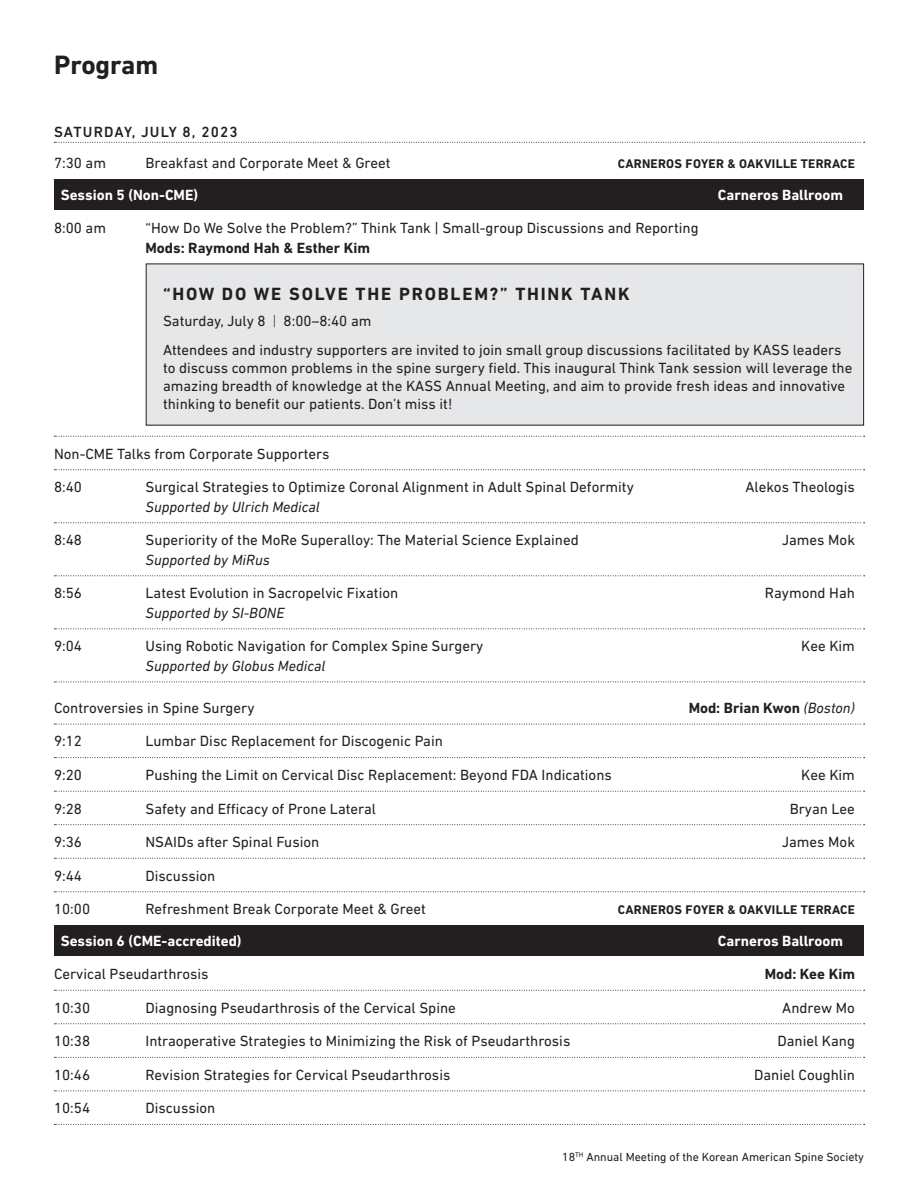
<style>
.page{position:relative;width:918px;height:1188px;background:#fff}
.page>*{position:absolute;margin:0;border:0;box-sizing:border-box;transform-origin:0 0}
.t1{font:700 27px "DIN Next LT Pro";color:#231f20}
.subhead_B_W{font:700 18px "DIN Next LT Pro";letter-spacing:.1em;color:#231f20}
.Table{font:15px/19.5px "DIN Next LT Pro";color:#231f20}
._2023_body{font:15px/18px "DIN Next LT Pro";color:#231f20}
.Table-2{font:italic 15px "DIN Next LT Pro";color:#231f20}
.Table_before_new_Ses{font:15px "DIN Next LT Pro";color:#231f20}
.Table_Sessions{font:700 15px "DIN Next LT Pro";color:#fff}
.Table_more_space{font:15px "DIN Next LT Pro";color:#231f20}
.Table_more_space-2{font:700 15px "DIN Next LT Pro";color:#231f20}
.all_caps_small_subhe{font:500 15px "DIN Next LT Pro";letter-spacing:.08em;color:#231f20}
.Table-3{font:700 15px "DIN Next LT Pro";color:#231f20}
.Table_before_new_Ses-2{font:700 12.75px "DIN Next LT Pro";letter-spacing:.02em;color:#231f20}
.t2{font:12px "DIN Next LT Pro";color:#231f20}
.s1{font-weight:700}
.s2{font-weight:300}
.s3{font-weight:400;font-style:italic}
</style>
<div class="page">
<svg style="left:54px;top:142px;width:811px;height:1px"></svg>
<div style="left:54px;top:180px;width:810px;height:30px;background:#231f20"></div>
<svg style="left:54px;top:436px;width:811px;height:1px"></svg>
<svg style="left:54px;top:469px;width:811px;height:1px"></svg>
<svg style="left:54px;top:522px;width:811px;height:1px"></svg>
<svg style="left:54px;top:575px;width:811px;height:1px"></svg>
<svg style="left:54px;top:628px;width:811px;height:1px"></svg>
<svg style="left:54px;top:682px;width:811px;height:1px"></svg>
<svg style="left:54px;top:724px;width:811px;height:1px"></svg>
<svg style="left:54px;top:757px;width:811px;height:1px"></svg>
<svg style="left:54px;top:791px;width:811px;height:1px"></svg>
<svg style="left:54px;top:824px;width:811px;height:1px"></svg>
<svg style="left:54px;top:858px;width:811px;height:1px"></svg>
<svg style="left:54px;top:891px;width:811px;height:1px"></svg>
<div style="left:54px;top:926px;width:810px;height:30px;background:#231f20"></div>
<svg style="left:54px;top:990px;width:811px;height:1px"></svg>
<svg style="left:54px;top:1023px;width:811px;height:1px"></svg>
<svg style="left:54px;top:1057px;width:811px;height:1px"></svg>
<svg style="left:54px;top:1090px;width:811px;height:1px"></svg>
<svg style="left:54px;top:1124px;width:811px;height:1px"></svg>
<div style="left:146px;top:264px;width:718px;height:161px;background:#e6e7e9"></div>
<h1 class="t1" style="left:54px;top:49px;width:106px">Program</h1>
<p class="all_caps_small_subhe" style="left:54px;top:123px;width:185px">SATURDAY, JULY 8, 2023</p>
<p class="Table_before_new_Ses" style="left:54px;top:154px;width:54px">7:30 am</p>
<p class="Table_before_new_Ses" style="left:146px;top:154px;width:247px">Breakfast and Corporate Meet &amp; Greet</p>
<p class="Table_before_new_Ses-2" style="left:618px;top:156px;width:239px">CARNEROS FOYER &amp; OAKVILLE TERRACE</p>
<p class="Table_Sessions" style="left:61px;top:186px;width:139px">Session 5 (Non-CME)</p>
<p class="Table_Sessions" style="left:718px;top:186px;width:127px">Carneros Ballroom</p>
<p class="Table" style="left:54px;top:218px;width:54px">8:00 am</p>
<p class="Table" style="left:146px;top:218px;width:555px">“How Do We Solve the Problem?” Think Tank | Small-group Discussions and Reporting<br><span class="s1">Mods: Raymond Hah &amp; Esther Kim</span></p>
<p class="subhead_B_W" style="left:163px;top:283px;width:468px">“HOW DO WE SOLVE THE PROBLEM?” THINK TANK</p>
<p class="_2023_body" style="left:163px;top:312px;width:210px">Saturday, July 8 <span class="s2">|</span> 8:00–8:40 am</p>
<p class="_2023_body" style="left:163px;top:341px;width:691px">Attendees and industry supporters are invited to join small group discussions facilitated by KASS leaders to discuss common problems in the spine surgery field. This inaugural Think Tank session will leverage the amazing breadth of knowledge at the KASS Annual Meeting, and aim to provide fresh ideas and innovative thinking to benefit our patients. Don’t miss it!</p>
<p class="Table" style="left:54px;top:444px;width:277px">Non-CME Talks from Corporate Supporters</p>
<p class="Table" style="left:54px;top:477px;width:30px">8:40</p>
<p class="Table" style="left:146px;top:477px;width:490px">Surgical Strategies to Optimize Coronal Alignment in Adult Spinal Deformity</p>
<p class="Table" style="left:746px;top:477px;width:111px">Alekos Theologis</p>
<p class="Table-2" style="left:146px;top:498px;width:176px">Supported by Ulrich Medical</p>
<p class="Table" style="left:54px;top:530px;width:30px">8:48</p>
<p class="Table" style="left:146px;top:530px;width:435px">Superiority of the MoRe Superalloy: The Material Science Explained</p>
<p class="Table" style="left:782px;top:530px;width:75px">James Mok</p>
<p class="Table-2" style="left:146px;top:551px;width:126px">Supported by MiRus</p>
<p class="Table" style="left:54px;top:583px;width:30px">8:56</p>
<p class="Table" style="left:146px;top:583px;width:254px">Latest Evolution in Sacropelvic Fixation</p>
<p class="Table" style="left:765px;top:583px;width:92px">Raymond Hah</p>
<p class="Table-2" style="left:146px;top:604px;width:140px">Supported by SI-BONE</p>
<p class="Table" style="left:54px;top:636px;width:30px">9:04</p>
<p class="Table" style="left:146px;top:636px;width:339px">Using Robotic Navigation for Complex Spine Surgery</p>
<p class="Table" style="left:801px;top:636px;width:55px">Kee Kim</p>
<p class="Table-2" style="left:146px;top:657px;width:181px">Supported by Globus Medical</p>
<p class="Table_more_space" style="left:54px;top:699px;width:202px">Controversies in Spine Surgery</p>
<p class="Table_more_space-2" style="left:689px;top:699px;width:168px">Mod: Brian Kwon <span class="s3">(Boston)</span></p>
<p class="Table" style="left:54px;top:731px;width:30px">9:12</p>
<p class="Table" style="left:146px;top:731px;width:299px">Lumbar Disc Replacement for Discogenic Pain</p>
<p class="Table" style="left:54px;top:765px;width:30px">9:20</p>
<p class="Table" style="left:146px;top:765px;width:468px">Pushing the Limit on Cervical Disc Replacement: Beyond FDA Indications</p>
<p class="Table" style="left:801px;top:765px;width:55px">Kee Kim</p>
<p class="Table" style="left:54px;top:799px;width:30px">9:28</p>
<p class="Table" style="left:146px;top:799px;width:232px">Safety and Efficacy of Prone Lateral</p>
<p class="Table" style="left:790px;top:799px;width:67px">Bryan Lee</p>
<p class="Table" style="left:54px;top:832px;width:30px">9:36</p>
<p class="Table" style="left:146px;top:832px;width:175px">NSAIDs after Spinal Fusion</p>
<p class="Table" style="left:782px;top:832px;width:75px">James Mok</p>
<p class="Table" style="left:54px;top:866px;width:30px">9:44</p>
<p class="Table" style="left:146px;top:866px;width:71px">Discussion</p>
<p class="Table_before_new_Ses" style="left:54px;top:900px;width:38px">10:00</p>
<p class="Table_before_new_Ses" style="left:146px;top:900px;width:282px">Refreshment Break Corporate Meet &amp; Greet</p>
<p class="Table_before_new_Ses-2" style="left:618px;top:902px;width:239px">CARNEROS FOYER &amp; OAKVILLE TERRACE</p>
<p class="Table_Sessions" style="left:61px;top:932px;width:182px">Session 6 (CME-accredited)</p>
<p class="Table_Sessions" style="left:718px;top:932px;width:127px">Carneros Ballroom</p>
<p class="Table" style="left:54px;top:964px;width:156px">Cervical Pseudarthrosis</p>
<p class="Table-3" style="left:765px;top:965px;width:92px">Mod: Kee Kim</p>
<p class="Table" style="left:54px;top:998px;width:38px">10:30</p>
<p class="Table" style="left:146px;top:998px;width:312px">Diagnosing Pseudarthrosis of the Cervical Spine</p>
<p class="Table" style="left:782px;top:998px;width:74px">Andrew Mo</p>
<p class="Table" style="left:54px;top:1031px;width:38px">10:38</p>
<p class="Table" style="left:146px;top:1031px;width:426px">Intraoperative Strategies to Minimizing the Risk of Pseudarthrosis</p>
<p class="Table" style="left:777px;top:1031px;width:79px">Daniel Kang</p>
<p class="Table" style="left:54px;top:1065px;width:38px">10:46</p>
<p class="Table" style="left:146px;top:1065px;width:306px">Revision Strategies for Cervical Pseudarthrosis</p>
<p class="Table" style="left:754px;top:1065px;width:102px">Daniel Coughlin</p>
<p class="Table" style="left:54px;top:1098px;width:38px">10:54</p>
<p class="Table" style="left:146px;top:1098px;width:71px">Discussion</p>
<p class="t2" style="left:562px;top:1150px;width:303px">18<sup>TH</sup> Annual Meeting of the Korean American Spine Society</p>
</div>
